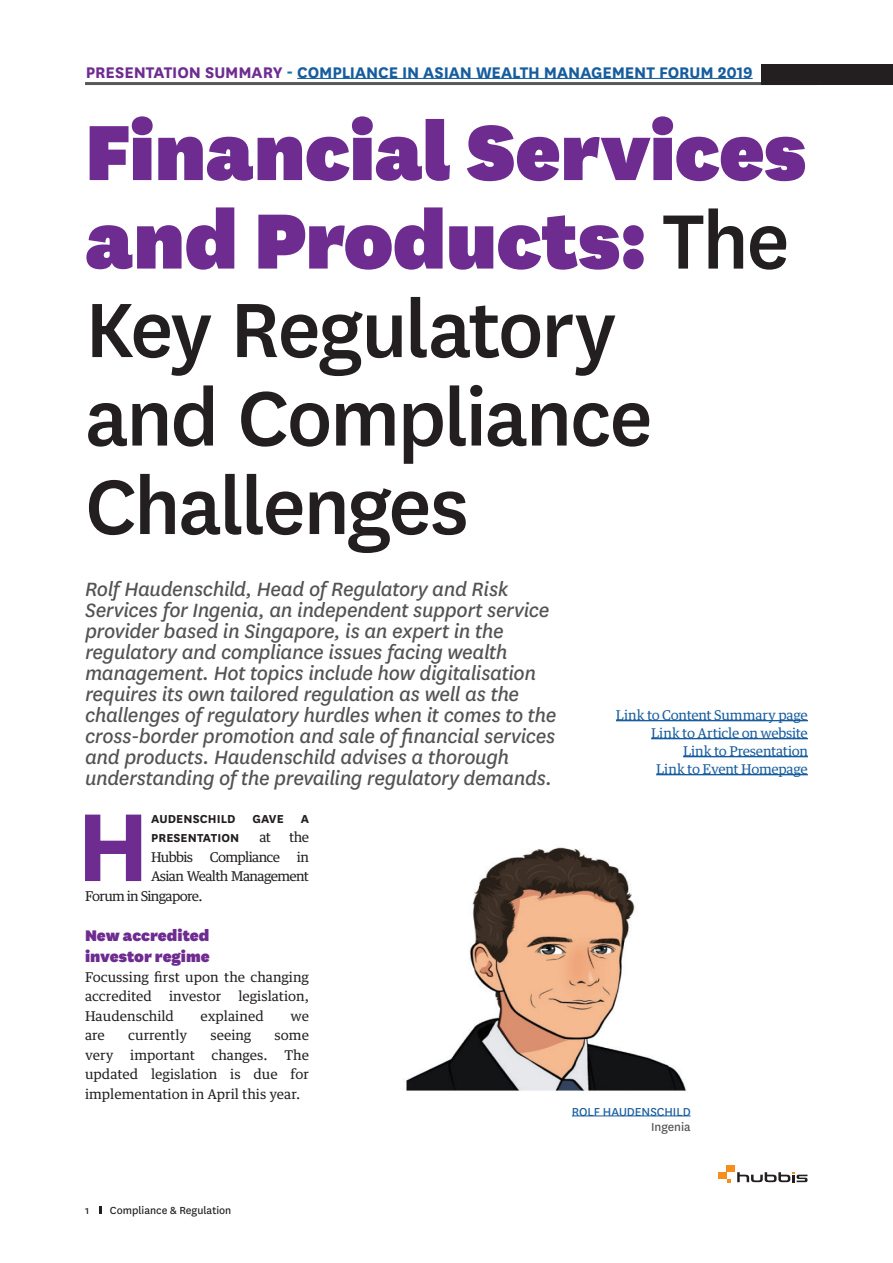
<style>
.page{position:relative;width:893px;height:1263px;background:#fff}
.page>*{position:absolute;margin:0;border:0;box-sizing:border-box;transform-origin:0 0}
.t1{font:700 112.8px "National";color:#6e2c91}
.t2{font:900 91.5px/88.5px "National";letter-spacing:-.01em;color:#6e2c91}
.t3{font:500 90px/88.5px "National";letter-spacing:-.03em;color:#231f20}
.t4{font:italic 22.5px/21px "National";letter-spacing:-.02em;color:#535355}
.t5{font:700 18px "National";letter-spacing:-.005em;color:#175d9e}
.t6{font:900 18px/21px "National";color:#6e2c91}
.t7{font:13.5px/19.5px "Guardian Text Egyp";color:#231f20}
.t8{font:13.5px/18px "Guardian Text Egyp";letter-spacing:-.015em;color:#175d9e;text-align:right}
.t9{font:13.5px "Guardian Text Egyp";letter-spacing:-.05em;color:#231f20}
.t10{font:700 13.5px/19.5px "National";letter-spacing:.01em;color:#231f20}
.t11{font:13.5px "National";color:#175d9e}
.t12{font:13.5px "National";color:#535355}
.t13{font:12px "National";color:#231f20}
.s1{color:#6e2c91}
.s2{color:#18729a}
.s3{font-weight:500;font-size:90px;color:#231f20}
</style>
<div class="page">
<svg style="left:100px;top:1206px;width:2px;height:8px"></svg>
<hr style="left:85px;top:82px;width:732px;height:3px;background:#57585a">
<div style="left:761px;top:64px;width:132px;height:21px;background:#231f20"></div>
<hr style="left:297px;top:78px;width:456px;height:1px;background:#175d9e">
<svg style="left:737px;top:1172px;width:70px;height:10px"></svg>
<div style="left:727px;top:1165px;width:8px;height:7px;background:#f68e1e"></div>
<div style="left:718px;top:1172px;width:9px;height:7px;background:#f68e1e"></div>
<hr style="left:572px;top:1115px;width:119px;height:1px;background:#175d9e">
<img style="left:406px;top:847px;width:281px;height:244px">
<hr style="left:616px;top:720px;width:192px;height:1px;background:#175d9e">
<hr style="left:651px;top:738px;width:157px;height:1px;background:#175d9e">
<hr style="left:683px;top:756px;width:125px;height:1px;background:#175d9e">
<hr style="left:656px;top:774px;width:152px;height:1px;background:#175d9e">
<p class="t5" style="left:86px;top:60px;width:668px"><span class="s1">PRESENTATION SUMMARY</span> <span class="s2">-</span> COMPLIANCE IN ASIAN WEALTH MANAGEMENT FORUM 2019</p>
<h2 class="t2" style="left:85px;top:102px;width:723px">Financial Services and Products: <span class="s3">The</span></h2>
<h3 class="t3" style="left:85px;top:280px;width:569px">Key Regulatory and Compliance<br>Challenges</h3>
<p class="t4" style="left:85px;top:578px;width:473px">Rolf Haudenschild, Head of Regulatory and Risk Services for Ingenia, an independent support service provider based in Singapore, is an expert in the regulatory and compliance issues facing wealth management. Hot topics include how digitalisation requires its own tailored regulation as well as the challenges of regulatory hurdles when it comes to the cross-border promotion and sale of financial services and products. Haudenschild advises a thorough understanding of the prevailing regulatory demands.</p>
<h1 class="t1" style="left:76px;top:767px;width:75px">H</h1>
<p class="t10" style="left:151px;top:808px;width:159px">AUDENSCHILD GAVE A<br>PRESENTATION</p>
<p class="t8" style="left:616px;top:704px;width:193px">Link to Content Summary page<br>Link to Article on website<br>Link to Presentation<br>Link to Event Homepage</p>
<p class="t7" style="left:259px;top:826px;width:13px">at</p>
<p class="t7" style="left:289px;top:826px;width:21px">the</p>
<p class="t7" style="left:151px;top:845px;width:44px">Hubbis</p>
<p class="t9" style="left:210px;top:845px;width:72px">Compliance</p>
<p class="t7" style="left:297px;top:845px;width:14px">in</p>
<p class="t9" style="left:151px;top:865px;width:159px">Asian Wealth Management</p>
<p class="t9" style="left:85px;top:884px;width:119px">Forum in Singapore.</p>
<p class="t6" style="left:85px;top:924px;width:126px">New accredited investor regime</p>
<p class="t7" style="left:85px;top:965px;width:225px">Focussing first upon the changing accredited</p>
<p class="t7" style="left:169px;top:985px;width:54px">investor</p>
<p class="t7" style="left:238px;top:985px;width:72px">legislation,</p>
<p class="t7" style="left:85px;top:1004px;width:90px">Haudenschild</p>
<p class="t7" style="left:201px;top:1004px;width:65px">explained</p>
<p class="t7" style="left:290px;top:1004px;width:20px">we</p>
<p class="t7" style="left:85px;top:1024px;width:21px">are</p>
<p class="t7" style="left:128px;top:1024px;width:61px">currently</p>
<p class="t7" style="left:211px;top:1024px;width:42px">seeing</p>
<p class="t7" style="left:85px;top:1024px;width:225px;text-align:justify;text-indent:190px">some very important changes. The updated legislation is due for implementation in April this year.</p>
<p class="t13" style="left:85px;top:1202px;width:6px">1</p>
<p class="t13" style="left:110px;top:1202px;width:123px">Compliance &amp; Regulation</p>
<p class="t11" style="left:572px;top:1102px;width:120px">ROLF HAUDENSCHILD</p>
<p class="t12" style="left:651px;top:1117px;width:41px">Ingenia</p>
</div>
